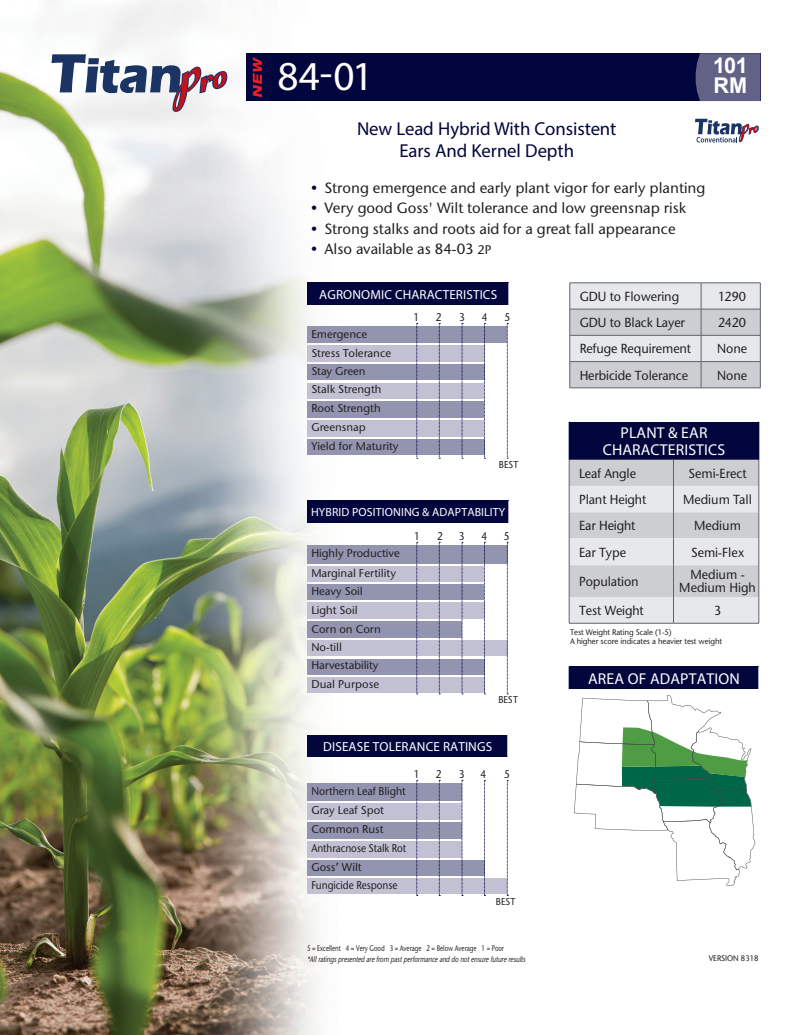
<style>
.page{position:relative;width:810px;height:1035px;background:#fff}
.page>*{position:absolute;margin:0;border:0;box-sizing:border-box;transform-origin:0 0}
.t1{font:41.25px "Myriad Pro";color:#fff}
.t2{font:700 21.75px/19.8px "Arial";color:#fff}
.t3{font:18.75px/22.5px "Myriad Pro";letter-spacing:-.005em;color:#02063d;text-align:center}
.t4{font:15.75px/17.5px "Myriad Pro";letter-spacing:.01em;color:#fff;text-align:center}
.t5{font:500 14.88px "Stone Sans ITC Std";color:#231f20}
.t6{font:500 13.12px/13.1px "Stone Sans ITC Std";letter-spacing:-.01em;color:#231f20;text-align:center;scale:.95 1}
.t7{font:13.12px "Myriad Pro";letter-spacing:.01em;color:#fff}
.t8{font:11.88px "Myriad Pro";letter-spacing:.01em;color:#fff}
.t9{font:500 11.25px/18.9px "Stone Sans ITC Std";color:#231f20}
.t10{font:500 11.25px/18.8px "Stone Sans ITC Std";color:#231f20;scale:.88 1}
.t11{font:500 11.25px/19.2px "Stone Sans ITC Std";color:#231f20;scale:.94 1}
.t12{font:500 11.25px "Stone Sans ITC Std";color:#231f20;scale:.9 1}
.t13{font:500 10px "Stone Sans ITC Std";color:#231f20;scale:.9 1}
.t14{font:500 8.12px/9.5px "Stone Sans ITC Std";letter-spacing:-.01em;color:#231f20;scale:.95 1}
.t15{font:italic 500 8.12px "Stone Sans ITC Std";color:#231f20;scale:.75 1}
.t16{font:500 8.12px "Stone Sans ITC Std";letter-spacing:-.01em;color:#231f20;scale:.75 1}
.s1{color:#02063d}
.s2{font-size:12.5px}
</style>
<div class="page">
<img style="left:0;top:0;width:459px;height:1035px">
<div style="left:246px;top:53px;width:515px;height:48px;background:#02063d"></div>
<div style="left:696px;top:53px;width:65px;height:48px;background:#616286"></div>
<svg style="left:52px;top:54px;width:175px;height:58px"></svg>
<svg style="left:695px;top:119px;width:64px;height:23px"></svg>
<svg style="left:570px;top:283px;width:191px;height:105px;background:#d3d5d8"></svg>
<hr style="left:570px;top:388px;width:131px;height:1px;background:#5f6369">
<hr style="left:701px;top:388px;width:59px;height:1px;background:#5f6369">
<div style="left:569px;top:422px;width:190px;height:38px;background:#02063d"></div>
<hr style="left:759px;top:422px;width:1px;height:38px;background:#02063d">
<svg style="left:569px;top:460px;width:191px;height:163px;background:#d7d9dc"></svg>
<hr style="left:569px;top:623px;width:105px;height:1px;background:#5f6369">
<hr style="left:673px;top:623px;width:86px;height:1px;background:#5f6369">
<div style="left:307px;top:364px;width:177px;height:16px;background:#9294b0"></div>
<div style="left:307px;top:327px;width:200px;height:16px;background:#9294b0"></div>
<div style="left:307px;top:345px;width:178px;height:17px;background:#c1c1d3"></div>
<div style="left:307px;top:383px;width:177px;height:15px;background:#c1c1d3"></div>
<div style="left:307px;top:401px;width:177px;height:16px;background:#9294b0"></div>
<div style="left:307px;top:439px;width:177px;height:16px;background:#9294b0"></div>
<div style="left:307px;top:420px;width:177px;height:17px;background:#c1c1d3"></div>
<svg style="left:417px;top:323px;width:1px;height:136px"></svg>
<svg style="left:462px;top:323px;width:1px;height:136px"></svg>
<svg style="left:507px;top:323px;width:1px;height:136px"></svg>
<svg style="left:439px;top:323px;width:1px;height:136px"></svg>
<svg style="left:484px;top:323px;width:2px;height:136px"></svg>
<div style="left:308px;top:283px;width:201px;height:22px;background:#02063d"></div>
<svg style="left:307px;top:283px;width:1px;height:22px"></svg>
<div style="left:308px;top:735px;width:200px;height:22px;background:#02063d"></div>
<svg style="left:307px;top:735px;width:1px;height:22px"></svg>
<div style="left:308px;top:501px;width:201px;height:22px;background:#02063d"></div>
<svg style="left:307px;top:501px;width:1px;height:22px"></svg>
<div style="left:307px;top:879px;width:200px;height:15px;background:#c1c1d3"></div>
<div style="left:307px;top:822px;width:155px;height:17px;background:#9294b0"></div>
<div style="left:307px;top:784px;width:155px;height:17px;background:#9294b0"></div>
<div style="left:307px;top:803px;width:155px;height:17px;background:#c1c1d3"></div>
<div style="left:307px;top:841px;width:155px;height:17px;background:#c1c1d3"></div>
<div style="left:307px;top:861px;width:177px;height:15px;background:#9294b0"></div>
<svg style="left:417px;top:780px;width:1px;height:116px"></svg>
<svg style="left:462px;top:780px;width:1px;height:116px"></svg>
<svg style="left:507px;top:780px;width:1px;height:116px"></svg>
<svg style="left:439px;top:780px;width:1px;height:116px"></svg>
<svg style="left:484px;top:780px;width:2px;height:116px"></svg>
<div style="left:307px;top:677px;width:177px;height:16px;background:#c1c1d3"></div>
<div style="left:307px;top:584px;width:177px;height:16px;background:#9294b0"></div>
<div style="left:307px;top:546px;width:201px;height:18px;background:#9294b0"></div>
<div style="left:307px;top:566px;width:177px;height:16px;background:#c1c1d3"></div>
<div style="left:307px;top:602px;width:178px;height:17px;background:#c1c1d3"></div>
<div style="left:307px;top:621px;width:155px;height:17px;background:#9294b0"></div>
<div style="left:307px;top:641px;width:201px;height:15px;background:#c1c1d3"></div>
<div style="left:307px;top:659px;width:177px;height:15px;background:#9294b0"></div>
<svg style="left:417px;top:542px;width:1px;height:153px"></svg>
<svg style="left:462px;top:542px;width:1px;height:153px"></svg>
<svg style="left:507px;top:542px;width:1px;height:153px"></svg>
<svg style="left:439px;top:542px;width:1px;height:153px"></svg>
<svg style="left:484px;top:542px;width:2px;height:153px"></svg>
<svg style="left:253px;top:57px;width:9px;height:40px"></svg>
<div style="left:569px;top:667px;width:190px;height:22px;background:#02063d"></div>
<svg style="left:574px;top:695px;width:181px;height:191px"></svg>
<h1 class="t1" style="left:277px;top:51px;width:98px">84-01</h1>
<h2 class="t2" style="left:713px;top:56px;width:36px">101<br>RM</h2>
<h3 class="t3" style="left:357px;top:117px;width:261px">New Lead Hybrid With Consistent<br>Ears And Kernel Depth</h3>
<p class="t5" style="left:310px;top:179px;width:396px"><span class="s1">•</span> Strong emergence and early plant vigor for early planting</p>
<p class="t5" style="left:310px;top:199px;width:377px"><span class="s1">•</span> Very good Goss' Wilt tolerance and low greensnap risk</p>
<p class="t5" style="left:310px;top:219px;width:367px"><span class="s1">•</span> Strong stalks and roots aid for a great fall appearance</p>
<p class="t5" style="left:310px;top:240px;width:183px"><span class="s1">•</span> Also available as 84-03 <span class="s2">2P</span></p>
<p class="t6" style="left:580px;top:290px;width:106px">GDU to Flowering</p>
<p class="t6" style="left:718px;top:290px;width:31px">1290</p>
<p class="t6" style="left:580px;top:316px;width:112px">GDU to Black Layer</p>
<p class="t6" style="left:718px;top:316px;width:31px">2420</p>
<p class="t6" style="left:580px;top:342px;width:119px">Refuge Requirement</p>
<p class="t6" style="left:717px;top:342px;width:33px">None</p>
<p class="t6" style="left:580px;top:368px;width:116px">Herbicide Tolerance</p>
<p class="t6" style="left:717px;top:368px;width:33px">None</p>
<p class="t7" style="left:319px;top:286px;width:179px">AGRONOMIC CHARACTERISTICS</p>
<p class="t12" style="left:459px;top:310px;width:8px">3</p>
<p class="t12" style="left:505px;top:310px;width:8px">5</p>
<p class="t12" style="left:413px;top:310px;width:8px">1</p>
<p class="t12" style="left:436px;top:311px;width:8px">2</p>
<p class="t12" style="left:482px;top:311px;width:8px">4</p>
<p class="t9" style="left:311px;top:324px;width:81px">Emergence<br>Stress Tolerance</p>
<p class="t9" style="left:311px;top:380px;width:72px;line-height:18.5px">Stalk Strength<br>Root Strength</p>
<p class="t9" style="left:311px;top:436px;width:89px">Yield for Maturity</p>
<p class="t9" style="left:311px;top:362px;width:56px">Stay Green</p>
<p class="t9" style="left:311px;top:418px;width:56px">Greensnap</p>
<p class="t4" style="left:603px;top:424px;width:124px">PLANT &amp; EAR<br>CHARACTERISTICS</p>
<p class="t6" style="left:579px;top:466px;width:62px">Leaf Angle</p>
<p class="t6" style="left:688px;top:466px;width:63px">Semi-Erect</p>
<p class="t6" style="left:579px;top:493px;width:72px">Plant Height</p>
<p class="t6" style="left:683px;top:493px;width:74px">Medium Tall</p>
<p class="t6" style="left:579px;top:519px;width:61px">Ear Height</p>
<p class="t6" style="left:694px;top:519px;width:51px">Medium</p>
<p class="t6" style="left:579px;top:545px;width:51px">Ear Type</p>
<p class="t6" style="left:691px;top:545px;width:57px">Semi-Flex</p>
<p class="t6" style="left:579px;top:575px;width:64px">Population</p>
<p class="t6" style="left:679px;top:568px;width:82px">Medium -<br>Medium High</p>
<p class="t6" style="left:579px;top:604px;width:70px">Test Weight</p>
<p class="t6" style="left:714px;top:604px;width:9px">3</p>
<p class="t13" style="left:499px;top:458px;width:23px">BEST</p>
<p class="t8" style="left:311px;top:505px;width:196px">HYBRID POSITIONING &amp; ADAPTABILITY</p>
<p class="t12" style="left:414px;top:529px;width:8px">1</p>
<p class="t12" style="left:459px;top:529px;width:8px">3</p>
<p class="t12" style="left:481px;top:529px;width:8px">4</p>
<p class="t12" style="left:437px;top:529px;width:8px">2</p>
<p class="t12" style="left:504px;top:529px;width:8px">5</p>
<p class="t9" style="left:311px;top:544px;width:90px">Highly Productive<br>Marginal Fertility</p>
<p class="t9" style="left:311px;top:600px;width:71px">Light Soil<br>Corn on Corn<br>No-till</p>
<p class="t9" style="left:311px;top:581px;width:53px">Heavy Soil</p>
<p class="t14" style="left:570px;top:627px;width:162px">Test Weight Rating Scale (1-5)<br>A higher score indicates a heavier test weight</p>
<p class="t9" style="left:311px;top:656px;width:69px">Harvestability</p>
<p class="t9" style="left:311px;top:674px;width:69px">Dual Purpose</p>
<p class="t13" style="left:498px;top:694px;width:23px">BEST</p>
<p class="t7" style="left:323px;top:738px;width:170px">DISEASE TOLERANCE RATINGS</p>
<p class="t11" style="left:311px;top:781px;width:102px">Northern Leaf Blight<br>Gray Leaf Spot</p>
<p class="t10" style="left:311px;top:839px;width:109px">Anthracnose Stalk Rot<br>Goss’ Wilt</p>
<p class="t9" style="left:311px;top:820px;width:74px">Common Rust</p>
<p class="t10" style="left:311px;top:876px;width:99px">Fungicide Response</p>
<p class="t12" style="left:414px;top:767px;width:8px">1</p>
<p class="t12" style="left:436px;top:767px;width:8px">2</p>
<p class="t12" style="left:481px;top:767px;width:8px">4</p>
<p class="t12" style="left:459px;top:767px;width:8px">3</p>
<p class="t12" style="left:504px;top:767px;width:8px">5</p>
<p class="t13" style="left:496px;top:896px;width:23px">BEST</p>
<p class="t16" style="left:307px;top:943px;width:264px">5 = Excellent 4 = Very Good 3 = Average 2 = Below Average 1 = Poor</p>
<p class="t15" style="left:307px;top:954px;width:295px">*Allratingspresented arefrom pastperformanceand do notensurefutureresults</p>
<p class="t4" style="left:588px;top:669px;width:153px">AREA OF ADAPTATION</p>
<p class="t14" style="left:709px;top:954px;width:54px">VERSION 8318</p>
</div>
